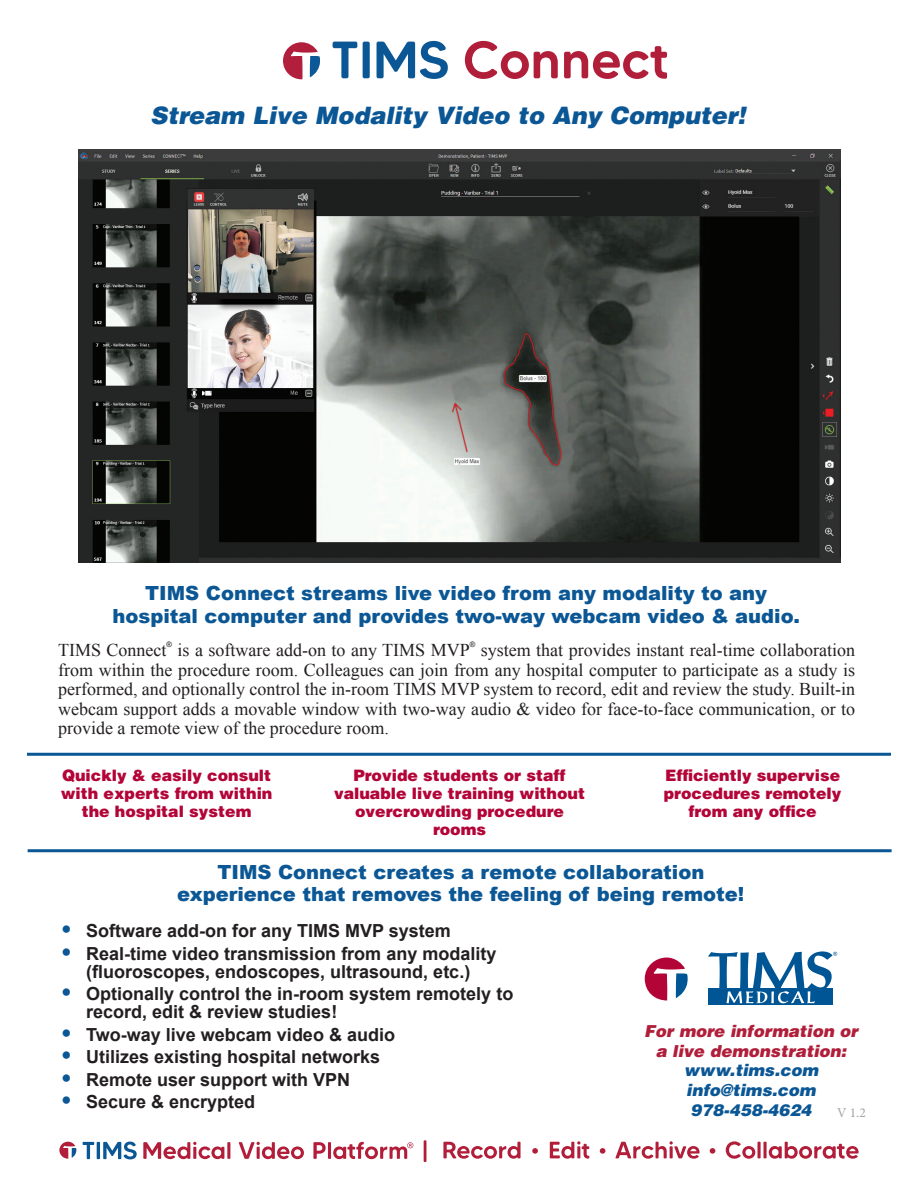
<style>
.page{position:relative;width:918px;height:1188px;background:#fff}
.page>*{position:absolute;margin:0;border:0;box-sizing:border-box;transform-origin:0 0}
.t1{font:500 52.5px "MADE Tommy Soft";color:#b01e3a}
.t2{font:italic 900 24px "Helvetica LT Std";color:#0b5795}
.t3{font:900 19.5px/22.5px "Arial";color:#0b5795;text-align:center}
.t4{font:18px/19.5px "Times New Roman";color:#231f20;text-align:justify}
.t5{font:700 18px/18px "Arial";color:#231f20;text-align:center}
.t6{font:italic 900 16.5px/19.8px "Helvetica LT Std";color:#b01e3a;text-align:center}
.t7{font:italic 900 16.5px "Helvetica LT Std";color:#0b5795}
.t8{font:900 15.75px/18px "Helvetica LT Std";color:#b30437;text-align:center}
.t9{font:13.5px "Minion Pro";color:#a1a3a6}
.t10{font:7.5px "Arial";color:#231f20}
.s1{color:#0b5795}
.s2{font-weight:900;font-size:22.5px;color:#0b5795}
</style>
<div class="page">
<img style="left:79px;top:149px;width:762px;height:413px">
<hr style="left:27px;top:753px;width:864px;height:3px;background:#0b5795">
<svg style="left:283px;top:42px;width:37px;height:37px"></svg>
<svg style="left:645px;top:957px;width:43px;height:44px"></svg>
<svg style="left:708px;top:1003px;width:125px;height:2px"></svg>
<svg style="left:708px;top:951px;width:129px;height:52px"></svg>
<hr style="left:28px;top:849px;width:864px;height:3px;background:#0b5795">
<svg style="left:83px;top:1142px;width:11px;height:17px"></svg>
<hr style="left:97px;top:1142px;width:3px;height:17px;background:#0b5795">
<svg style="left:103px;top:1142px;width:34px;height:17px"></svg>
<svg style="left:59px;top:1142px;width:17px;height:17px"></svg>
<svg style="left:143px;top:1142px;width:81px;height:17px"></svg>
<hr style="left:227px;top:1142px;width:3px;height:17px;background:#b21e3a">
<svg style="left:239px;top:1142px;width:65px;height:17px"></svg>
<svg style="left:313px;top:1142px;width:13px;height:17px"></svg>
<hr style="left:328px;top:1142px;width:3px;height:17px;background:#b21e3a">
<svg style="left:333px;top:1142px;width:80px;height:17px"></svg>
<hr style="left:424px;top:1140px;width:2px;height:22px;background:#b21e3a">
<svg style="left:443px;top:1142px;width:78px;height:17px"></svg>
<svg style="left:532px;top:1148px;width:6px;height:6px"></svg>
<svg style="left:550px;top:1141px;width:39px;height:18px"></svg>
<svg style="left:600px;top:1148px;width:5px;height:6px"></svg>
<svg style="left:615px;top:1141px;width:85px;height:18px"></svg>
<svg style="left:710px;top:1148px;width:5px;height:6px"></svg>
<svg style="left:726px;top:1141px;width:29px;height:18px"></svg>
<hr style="left:758px;top:1142px;width:3px;height:16px;background:#b21e3a">
<svg style="left:763px;top:1142px;width:4px;height:16px"></svg>
<svg style="left:769px;top:1142px;width:90px;height:17px"></svg>
<p class="t1" style="left:331px;top:27px;width:340px"><span class="s1">TIMS</span> Connect</p>
<p class="t2" style="left:150px;top:100px;width:597px">Stream Live Modality Video to Any Computer!</p>
<p class="t3" style="left:113px;top:582px;width:689px">TIMS Connect streams live video from any modality to any hospital computer and provides two-way webcam video &amp; audio.</p>
<p class="t4" style="left:58px;top:640px;width:110px">TIMS Connect</p>
<p class="t10" style="left:167px;top:640px;width:7px">®</p>
<p class="t4" style="left:178px;top:640px;width:294px">is a software add-on to any TIMS MVP</p>
<p class="t10" style="left:470px;top:640px;width:7px">®</p>
<p class="t4" style="left:58px;top:640px;width:799px;text-indent:423px">system that provides instant real-time collaboration from within the procedure room. Colleagues can join from any hospital computer to participate as a study is performed, and optionally control the in-room TIMS MVP system to record, edit and review the study. Built-in webcam support adds a movable window with two-way audio &amp; video for face-to-face communication, or to provide a remote view of the procedure room.</p>
<p class="t8" style="left:61px;top:766px;width:213px">Quickly &amp; easily consult with experts from within the hospital system</p>
<p class="t8" style="left:334px;top:766px;width:253px">Provide students or staff valuable live training without overcrowding procedure rooms</p>
<p class="t8" style="left:664px;top:766px;width:179px">Efficiently supervise procedures remotely from any office</p>
<p class="t3" style="left:177px;top:861px;width:569px">TIMS Connect creates a remote collaboration experience that removes the feeling of being remote!</p>
<p class="t5" style="left:61px;top:922px;width:392px"><span class="s2">•</span> Software add-on for any TIMS MVP system</p>
<p class="t5" style="left:61px;top:945px;width:437px"><span class="s2">•</span> Real-time video transmission from any modality (fluoroscopes, endoscopes, ultrasound, etc.)</p>
<p class="t5" style="left:61px;top:985px;width:454px"><span class="s2">•</span> Optionally control the in-room system remotely to</p>
<p class="t5" style="left:86px;top:1003px;width:253px">record, edit &amp; review studies!</p>
<p class="t5" style="left:61px;top:1026px;width:336px"><span class="s2">•</span> Two-way live webcam video &amp; audio</p>
<p class="t5" style="left:61px;top:1048px;width:321px"><span class="s2">•</span> Utilizes existing hospital networks</p>
<p class="t5" style="left:61px;top:1071px;width:291px"><span class="s2">•</span> Remote user support with VPN</p>
<p class="t5" style="left:61px;top:1093px;width:196px"><span class="s2">•</span> Secure &amp; encrypted</p>
<p class="t6" style="left:644px;top:1021px;width:215px">For more information or a live demonstration: <span class="s1">www.tims.com</span></p>
<p class="t7" style="left:686px;top:1079px;width:131px">info@tims.com</p>
<p class="t7" style="left:691px;top:1099px;width:123px">978-458-4624</p>
<p class="t9" style="left:837px;top:1103px;width:30px">V 1.2</p>
</div>
